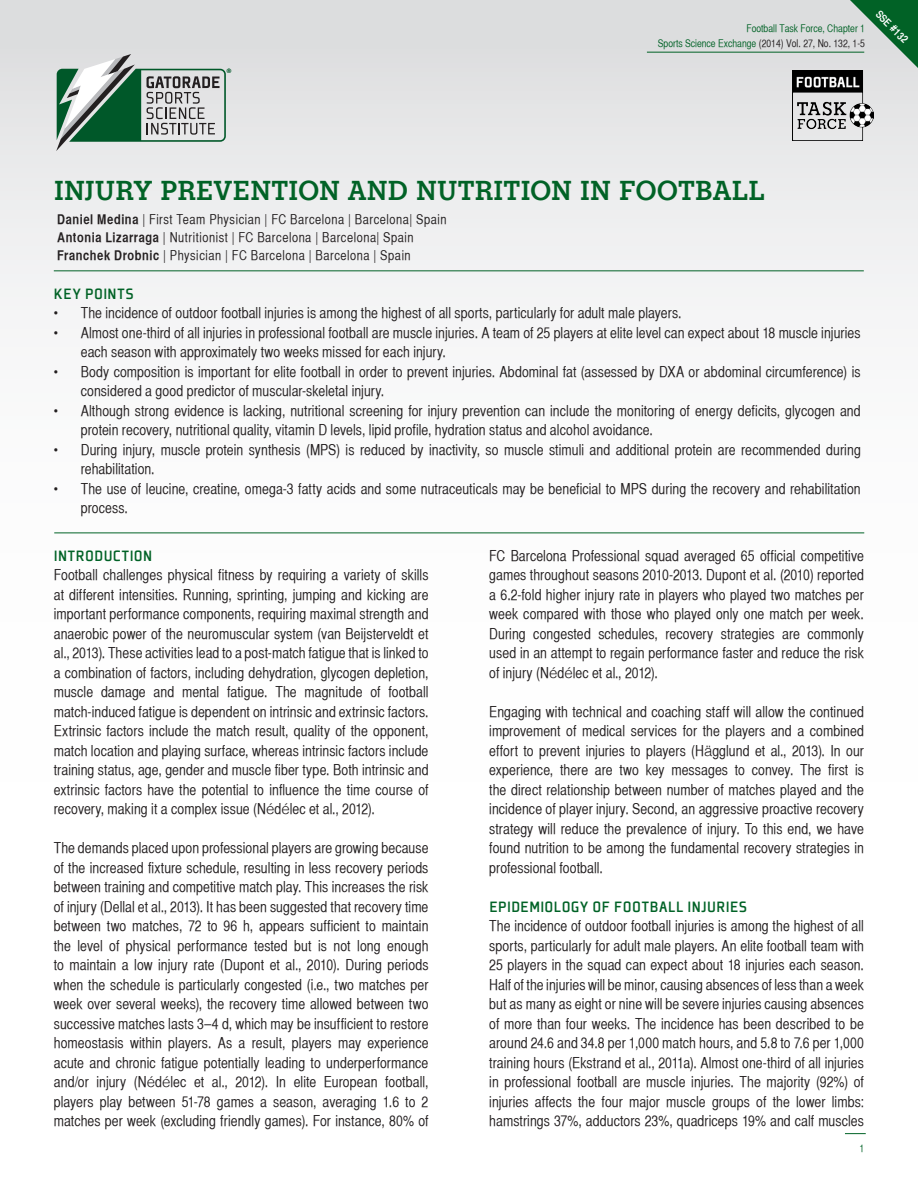
<style>
.page{position:relative;width:918px;height:1188px;background:#fff}
.page>*{position:absolute;margin:0;border:0;box-sizing:border-box;transform-origin:0 0}
.t1{font:700 28.5px "Gatorade";letter-spacing:.015em;color:#016226}
.Headings{font:500 16.5px "Plexes Pro";letter-spacing:.02em;color:#016226}
.Headings-2{font:500 16.5px "Plexes Pro";letter-spacing:.04em;color:#016226}
.t2{font:15px/19.5px "Helvetica CY Plain";letter-spacing:.005em;color:#231f20}
.t3{font:13.5px "Helvetica CY Plain";letter-spacing:.04em;color:#231f20}
.t4{font:10.5px/15px "Helvetica CY Plain";color:#016226;text-align:right}
.t5{font:10.5px "Helvetica CY Bold";color:#fff}
.t6{font:6px "Helvetica";color:#005829}
.s1{color:#231f20}
.s2{font-family:"Helvetica CY Bold"}
.s3{font-family:"Helvetica";font-weight:300}
</style>
<div class="page">
<div style="left:0;top:0;width:918px;height:1188px;background:linear-gradient(to bottom,#e8e9ea,#fff)"></div>
<hr style="left:647px;top:52px;width:217px;height:1px;background:#016226">
<svg style="left:845px;top:1133px;width:21px;height:1px"></svg>
<hr style="left:54px;top:270px;width:810px;height:1px;background:#016226">
<hr style="left:54px;top:533px;width:810px;height:1px;background:#016226">
<svg style="left:850px;top:0;width:68px;height:68px;background:#6e9f81"></svg>
<img style="left:792px;top:70px;width:81px;height:71px">
<svg style="left:56px;top:54px;width:170px;height:97px;background:#98ada3"></svg>
<p class="t6" style="left:227px;top:66px;width:6px">®</p>
<p class="t4" style="left:658px;top:20px;width:209px">Football Task Force, Chapter 1<br>Sports Science Exchange <span class="s1">(2014) Vol. 27, No. 132, 1-5</span></p>
<p class="t5" style="left:882px;top:8px;width:42px;rotate:45deg">SSE #132</p>
<p class="t1" style="left:54px;top:174px;width:713px">INJURY PREVENTION AND NUTRITION IN FOOTBALL</p>
<p class="t3" style="left:57px;top:211px;width:391px"><span class="s2">Daniel Medina</span> | First Team Physician | FC Barcelona | Barcelona| Spain</p>
<p class="t3" style="left:57px;top:229px;width:358px"><span class="s2">Antonia Lizarraga</span> | Nutritionist | FC Barcelona | Barcelona| Spain</p>
<p class="t3" style="left:57px;top:247px;width:355px"><span class="s2">Franchek Drobnic</span> | Physician | FC Barcelona | Barcelona | Spain</p>
<p class="Headings-2" style="left:54px;top:284px;width:81px">KEY POINTS</p>
<p class="t2" style="left:54px;top:303px;width:629px">• The incidence of outdoor football injuries is among the highest of all sports, particularly for adult male players.</p>
<p class="t2" style="left:81px;top:323px;width:781px;text-indent:-27px">• Almost one-third of all injuries in professional football are muscle injuries. A team of 25 players at elite level can expect about 18 muscle injuries each season with approximately two weeks missed for each injury.</p>
<p class="t2" style="left:81px;top:362px;width:781px;text-indent:-27px">• Body composition is important for elite football in order to prevent injuries. Abdominal fat (assessed by DXA or abdominal circumference) is considered a good predictor of muscular-skeletal injury.</p>
<p class="t2" style="left:81px;top:401px;width:781px;text-indent:-27px">• Although strong evidence is lacking, nutritional screening for injury prevention can include the monitoring of energy deficits, glycogen and protein recovery, nutritional quality, vitamin D levels, lipid profile, hydration status and alcohol avoidance.</p>
<p class="t2" style="left:81px;top:440px;width:782px;text-indent:-27px">• During injury, muscle protein synthesis (MPS) is reduced by inactivity, so muscle stimuli and additional protein are recommended during rehabilitation.</p>
<p class="t2" style="left:81px;top:479px;width:781px;text-indent:-27px">• The use of leucine, creatine, omega-3 fatty acids and some nutraceuticals may be beneficial to MPS during the recovery and rehabilitation process.</p>
<p class="Headings" style="left:54px;top:545px;width:100px">INTRODUCTION</p>
<p class="t2" style="left:54px;top:565px;width:376px;text-align:justify">Football challenges physical fitness by requiring a variety of skills at different intensities. Running, sprinting, jumping and kicking are important performance components, requiring maximal strength and anaerobic power of the neuromuscular system (van Beijsterveldt et al., 2013). These activities lead to a post-match fatigue that is linked to a combination of factors, including dehydration, glycogen depletion, muscle damage and mental fatigue. The magnitude of football match-induced fatigue is dependent on intrinsic and extrinsic factors.<br>Extrinsic factors include the match result, quality of the opponent, match location and playing surface, whereas intrinsic factors include training status, age, gender and muscle fiber type. Both intrinsic and extrinsic factors have the potential to influence the time course of recovery, making it a complex issue (N<span class="s3">é</span>d<span class="s3">é</span>lec et al., 2012).</p>
<p class="t2" style="left:54px;top:838px;width:376px;text-align:justify">The demands placed upon professional players are growing because of the increased fixture schedule, resulting in less recovery periods between training and competitive match play. This increases the risk of injury (Dellal et al., 2013). It has been suggested that recovery time between two matches, 72 to 96 h, appears sufficient to maintain the level of physical performance tested but is not long enough to maintain a low injury rate (Dupont et al., 2010). During periods when the schedule is particularly congested (i.e., two matches per week over several weeks), the recovery time allowed between two successive matches lasts 3–4 d, which may be insufficient to restore homeostasis within players. As a result, players may experience acute and chronic fatigue potentially leading to underperformance and/or injury (N<span class="s3">é</span>d<span class="s3">é</span>lec et al., 2012). In elite European football, players play between 51-78 games a season, averaging 1.6 to 2 matches per week (excluding friendly games). For instance, 80% of</p>
<p class="t2" style="left:489px;top:546px;width:376px;text-align:justify">FC Barcelona Professional squad averaged 65 official competitive games throughout seasons 2010-2013. Dupont et al. (2010) reported a 6.2-fold higher injury rate in players who played two matches per week compared with those who played only one match per week.<br>During congested schedules, recovery strategies are commonly used in an attempt to regain performance faster and reduce the risk of injury (N<span class="s3">é</span>d<span class="s3">é</span>lec et al., 2012).</p>
<p class="t2" style="left:489px;top:702px;width:376px;text-align:justify">Engaging with technical and coaching staff will allow the continued improvement of medical services for the players and a combined effort to prevent injuries to players (H<span class="s3">ä</span>gglund et al., 2013). In our experience, there are two key messages to convey. The first is the direct relationship between number of matches played and the incidence of player injury. Second, an aggressive proactive recovery strategy will reduce the prevalence of injury. To this end, we have found nutrition to be among the fundamental recovery strategies in professional football.</p>
<p class="Headings" style="left:489px;top:896px;width:259px">EPIDEMIOLOGY OF FOOTBALL INJURIES</p>
<p class="t2" style="left:489px;top:916px;width:376px;text-align:justify">The incidence of outdoor football injuries is among the highest of all sports, particularly for adult male players. An elite football team with 25 players in the squad can expect about 18 injuries each season.<br>Half of the injuries will be minor, causing absences of less than a week but as many as eight or nine will be severe injuries causing absences of more than four weeks. The incidence has been described to be around 24.6 and 34.8 per 1,000 match hours, and 5.8 to 7.6 per 1,000 training hours (Ekstrand et al., 2011a). Almost one-third of all injuries in professional football are muscle injuries. The majority (92%) of injuries affects the four major muscle groups of the lower limbs: hamstrings 37%, adductors 23%, quadriceps 19% and calf muscles</p>
<p class="t4" style="left:859px;top:1141px;width:6px">1</p>
</div>
